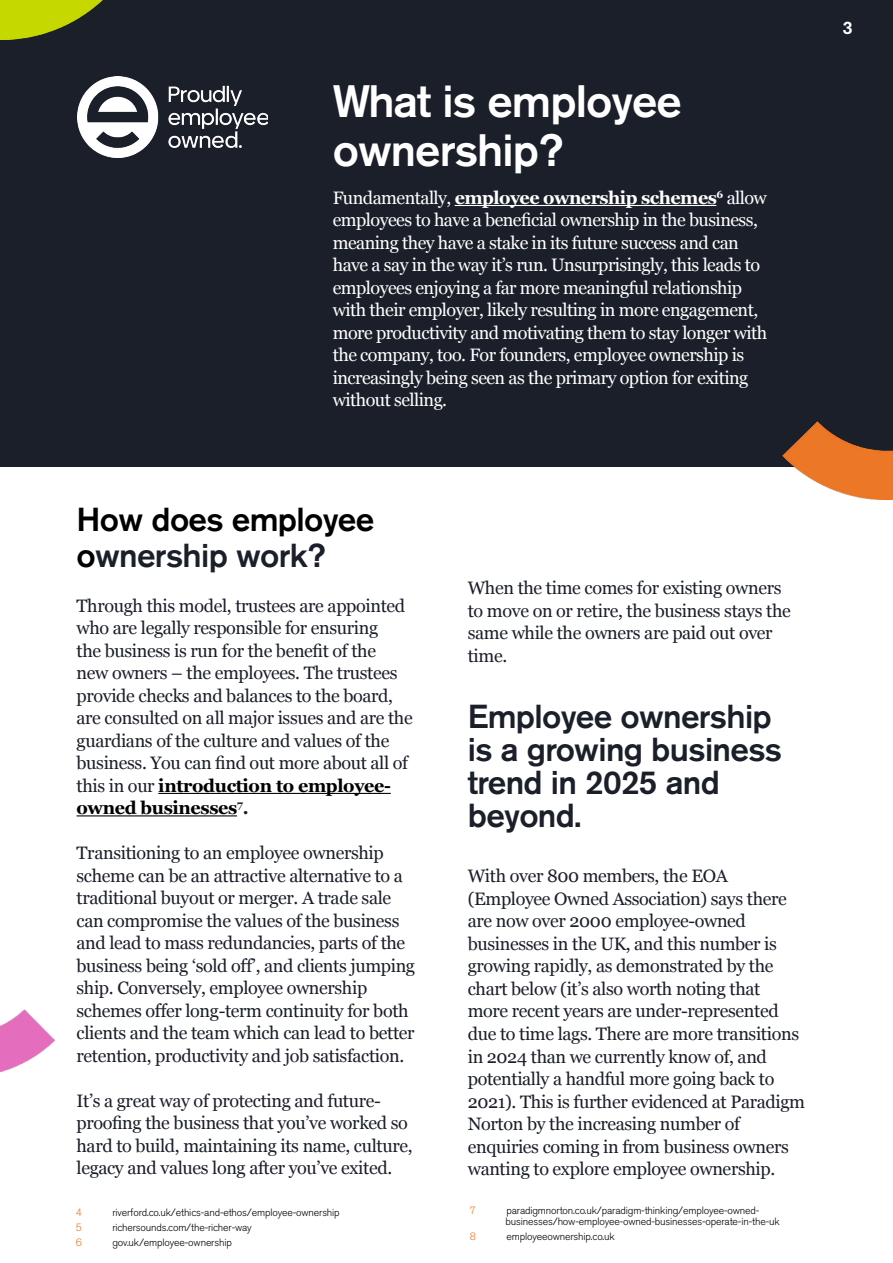
<style>
.page{position:relative;width:893px;height:1263px;background:#fff}
.page>*{position:absolute;margin:0;border:0;box-sizing:border-box;transform-origin:0 0}
.t1{font:500 45px/49.5px "Akzidenz Grotesk Std";letter-spacing:-.02em;color:#fff}
.t2{font:500 33px/33px "Akzidenz Grotesk Std";letter-spacing:-.02em;color:#1a1f29}
.t3{font:500 33px/36px "Akzidenz Grotesk Std";letter-spacing:-.02em;color:#000}
.t4{font:18px/22.5px "Georgia";letter-spacing:-.02em;color:#1a1f29}
.t5{font:18px/22.5px "Georgia";letter-spacing:-.03em;color:#fff}
.t6{font:500 18px "Akzidenz Grotesk Std";color:#fff}
.t7{font:300 10.5px/10.5px "Akzidenz Grotesk Std";letter-spacing:-.015em;color:#000}
.t8{font:300 10.5px "Akzidenz Grotesk Std";color:#eb7723}
.s1{font-weight:700}
.s2{color:#1a1f29}
.s3{font-weight:700;color:#000}
</style>
<div class="page">
<div style="left:0;top:0;width:893px;height:466px;background:#1a1f29"></div>
<hr style="left:455px;top:205px;width:261px;height:1px;background:#fff">
<hr style="left:158px;top:793px;width:233px;height:1px;background:#000">
<hr style="left:77px;top:815px;width:160px;height:1px;background:#000">
<img style="left:0;top:1009px;width:54px;height:64px">
<img style="left:782px;top:421px;width:111px;height:79px">
<img style="left:78px;top:77px;width:190px;height:80px">
<img style="left:0;top:0;width:103px;height:39px">
<h1 class="t1" style="left:333px;top:75px;width:350px">What is employee ownership?</h1>
<p class="t5" style="left:333px;top:186px;width:436px">Fundamentally, <span class="s1">employee ownership schemes</span><sup>6</sup> allow employees to have a beneficial ownership in the business, meaning they have a stake in its future success and can have a say in the way it’s run. Unsurprisingly, this leads to employees enjoying a far more meaningful relationship with their employer, likely resulting in more engagement, more productivity and motivating them to stay longer with the company, too. For founders, employee ownership is increasingly being seen as the primary option for exiting without selling.</p>
<p class="t6" style="left:842px;top:16px;width:12px">3</p>
<h2 class="t3" style="left:77px;top:501px;width:299px">How does employee o<span class="s2">wnership work?</span></h2>
<p class="t4" style="left:77px;top:594px;width:338px">Through this model, trustees are appointed who are legally responsible for ensuring<br>the business is run for the benefit of the<br>new owners – the employees. The trustees provide checks and balances to the board, are consulted on all major issues and are the guardians of the culture and values of the business. You can find out more about all of this in our <span class="s3">introduction to employee&shy;owned businesses</span><sup>7</sup><span class="s1">.</span></p>
<p class="t4" style="left:77px;top:841px;width:340px">Transitioning to an employee ownership scheme can be an attractive alternative to a traditional buyout or merger. A trade sale can compromise the values of the business and lead to mass redundancies, parts of the business being ‘sold off’, and clients jumping ship. Conversely, employee ownership schemes offer long-term continuity for both clients and the team which can lead to better retention, productivity and job satisfaction.</p>
<p class="t4" style="left:77px;top:1089px;width:338px">It’s a great way of protecting and future&shy;proofing the business that you’ve worked so hard to build, maintaining its name, culture, legacy and values long after you’ve exited.</p>
<p class="t8" style="left:76px;top:1206px;width:8px">4</p>
<p class="t7" style="left:112px;top:1207px;width:229px">riverford.co.uk/ethics-and-ethos/employee-ownership</p>
<p class="t8" style="left:76px;top:1221px;width:8px">5</p>
<p class="t7" style="left:112px;top:1222px;width:141px">richersounds.com/the-richer-way</p>
<p class="t8" style="left:76px;top:1236px;width:8px">6</p>
<p class="t7" style="left:112px;top:1237px;width:121px">gov.uk/employee-ownership</p>
<p class="t4" style="left:468px;top:576px;width:325px">When the time comes for existing owners to move on or retire, the business stays the same while the owners are paid out over time.</p>
<h2 class="t2" style="left:468px;top:699px;width:316px">Employee ownership is a growing business trend in 2025 and beyond.</h2>
<p class="t4" style="left:468px;top:864px;width:339px">With over 800 members, the EOA (Employee Owned Association) says there are now over 2000 employee-owned businesses in the UK, and this number is growing rapidly, as demonstrated by the chart below (it’s also worth noting that more recent years are under-represented due to time lags. There are more transitions in 2024 than we currently know of, and potentially a handful more going back to 2021). This is further evidenced at Paradigm Norton by the increasing number of enquiries coming in from business owners wanting to explore employee ownership.</p>
<p class="t8" style="left:470px;top:1204px;width:8px">7</p>
<p class="t7" style="left:506px;top:1205px;width:276px">paradigmnorton.co.uk/paradigm-thinking/employee-owned&shy;businesses/how-employee-owned-businesses-operate-in-the-uk</p>
<p class="t8" style="left:470px;top:1230px;width:8px">8</p>
<p class="t7" style="left:506px;top:1231px;width:110px">employeeownership.co.uk</p>
</div>
